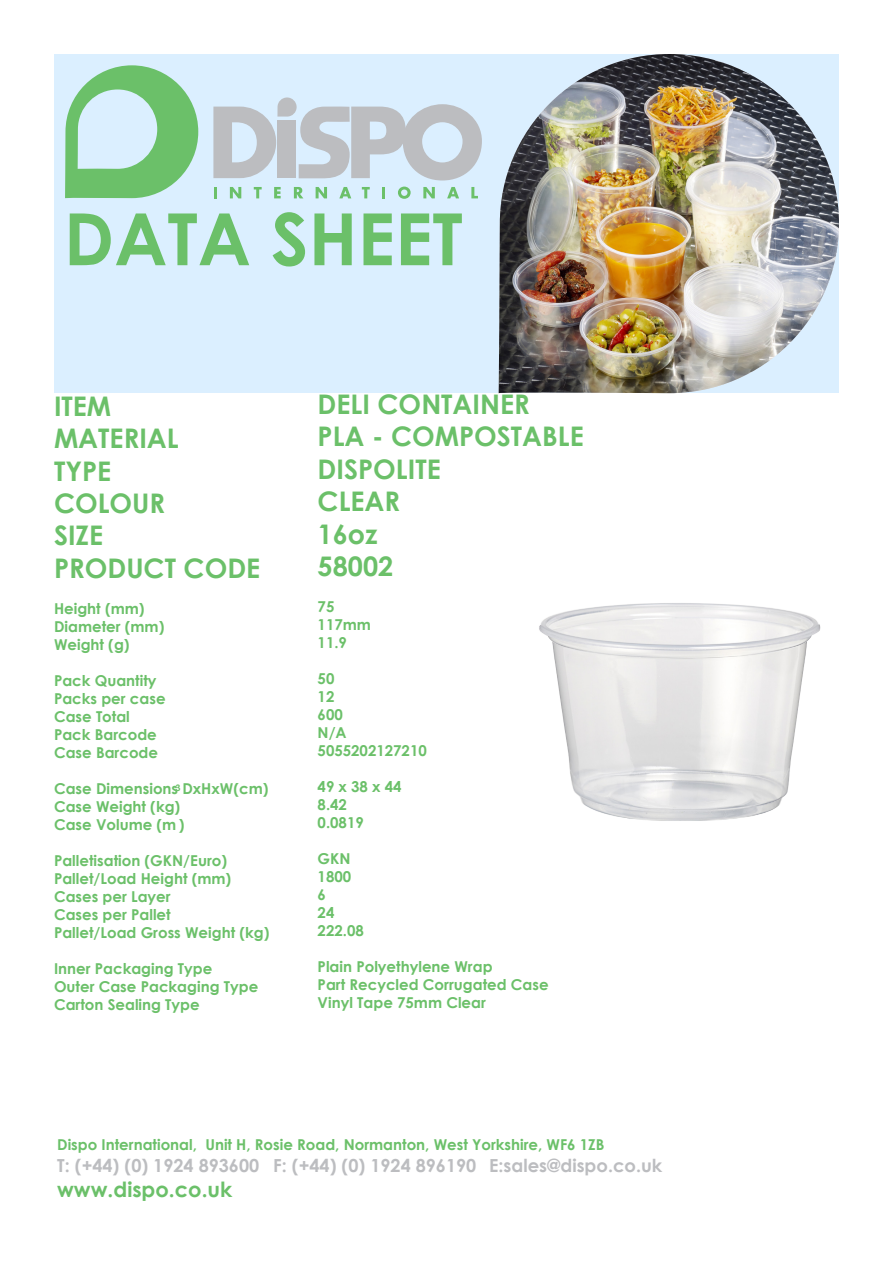
<style>
.page{position:relative;width:893px;height:1263px;background:#fff}
.page>*{position:absolute;margin:0;border:0;box-sizing:border-box;transform-origin:0 0}
.t1{font:700 72px "Century Gothic";color:#6bc069}
.t2{font:700 27px "Century Gothic";color:#6bc069}
.t3{font:700 21px "Century Gothic";color:#6bc069}
.t4{font:700 18px "Century Gothic";color:#bcbdc0}
.t5{font:700 15px/18px "Century Gothic";color:#6bc069}
.t6{font:700 9px "Century Gothic";color:#6bc069}
</style>
<div class="page">
<div style="left:54px;top:54px;width:785px;height:339px;background:#dbefff"></div>
<img style="left:499px;top:54px;width:340px;height:339px">
<svg style="left:214px;top:187px;width:3px;height:11px"></svg>
<svg style="left:230px;top:187px;width:11px;height:11px"></svg>
<svg style="left:254px;top:187px;width:8px;height:11px"></svg>
<svg style="left:274px;top:187px;width:7px;height:11px"></svg>
<svg style="left:294px;top:187px;width:9px;height:11px"></svg>
<svg style="left:316px;top:187px;width:11px;height:11px"></svg>
<svg style="left:339px;top:187px;width:12px;height:11px"></svg>
<svg style="left:362px;top:187px;width:8px;height:11px"></svg>
<svg style="left:382px;top:187px;width:3px;height:11px"></svg>
<svg style="left:398px;top:187px;width:13px;height:12px"></svg>
<svg style="left:423px;top:187px;width:12px;height:11px"></svg>
<svg style="left:447px;top:187px;width:12px;height:11px"></svg>
<svg style="left:471px;top:187px;width:7px;height:11px"></svg>
<svg style="left:65px;top:65px;width:133px;height:134px"></svg>
<svg style="left:213px;top:97px;width:269px;height:83px"></svg>
<img style="left:539px;top:603px;width:282px;height:218px">
<p class="t1" style="left:64px;top:184px;width:400px">DATA SHEET</p>
<p class="t2" style="left:54px;top:385px;width:59px">ITEM</p>
<p class="t2" style="left:54px;top:418px;width:126px">MATERIAL</p>
<p class="t2" style="left:54px;top:450px;width:59px">TYPE</p>
<p class="t2" style="left:54px;top:483px;width:113px">COLOUR</p>
<p class="t2" style="left:54px;top:515px;width:51px">SIZE</p>
<p class="t2" style="left:54px;top:547px;width:208px">PRODUCT CODE</p>
<p class="t5" style="left:54px;top:599px;width:92px">Height (mm)</p>
<p class="t5" style="left:54px;top:617px;width:112px">Diameter (mm)</p>
<p class="t5" style="left:54px;top:635px;width:77px">Weight (g)</p>
<p class="t5" style="left:54px;top:671px;width:104px">Pack Quantity</p>
<p class="t5" style="left:54px;top:689px;width:113px">Packs per case</p>
<p class="t5" style="left:54px;top:707px;width:77px">Case Total</p>
<p class="t5" style="left:54px;top:725px;width:104px">Pack Barcode</p>
<p class="t5" style="left:54px;top:743px;width:106px">Case Barcode</p>
<p class="t5" style="left:54px;top:779px;width:216px">Case Dimensions DxHxW(cm)</p>
<p class="t5" style="left:54px;top:797px;width:128px">Case Weight (kg)</p>
<p class="t5" style="left:54px;top:815px;width:132px">Case Volume (m )</p>
<p class="t5" style="left:54px;top:851px;width:175px">Palletisation (GKN/Euro)</p>
<p class="t5" style="left:54px;top:869px;width:179px">Pallet/Load Height (mm)</p>
<p class="t5" style="left:54px;top:887px;width:118px">Cases per Layer</p>
<p class="t5" style="left:54px;top:905px;width:118px">Cases per Pallet</p>
<p class="t5" style="left:54px;top:923px;width:217px">Pallet/Load Gross Weight (kg)</p>
<p class="t5" style="left:54px;top:959px;width:206px">Inner Packaging Type<br>Outer Case Packaging Type</p>
<p class="t5" style="left:54px;top:995px;width:147px">Carton Sealing Type</p>
<p class="t6" style="left:175px;top:781px;width:7px">3</p>
<p class="t2" style="left:318px;top:384px;width:214px">DELI CONTAINER</p>
<p class="t2" style="left:318px;top:416px;width:268px">PLA - COMPOSTABLE</p>
<p class="t2" style="left:318px;top:448px;width:125px">DISPOLITE</p>
<p class="t2" style="left:318px;top:481px;width:84px">CLEAR</p>
<p class="t2" style="left:318px;top:513px;width:61px">16oz</p>
<p class="t2" style="left:318px;top:546px;width:77px">58002</p>
<p class="t5" style="left:318px;top:597px;width:18px">75</p>
<p class="t5" style="left:318px;top:615px;width:55px">117mm</p>
<p class="t5" style="left:318px;top:633px;width:31px">11.9</p>
<p class="t5" style="left:318px;top:669px;width:18px">50</p>
<p class="t5" style="left:318px;top:687px;width:18px">12</p>
<p class="t5" style="left:318px;top:705px;width:27px">600</p>
<p class="t5" style="left:318px;top:723px;width:31px">N/A</p>
<p class="t5" style="left:318px;top:741px;width:111px">5055202127210</p>
<p class="t5" style="left:318px;top:777px;width:85px">49 x 38 x 44</p>
<p class="t5" style="left:318px;top:795px;width:31px">8.42</p>
<p class="t5" style="left:318px;top:813px;width:48px">0.0819</p>
<p class="t5" style="left:318px;top:849px;width:35px">GKN</p>
<p class="t5" style="left:318px;top:867px;width:35px">1800</p>
<p class="t5" style="left:318px;top:885px;width:10px">6</p>
<p class="t5" style="left:318px;top:903px;width:18px">24</p>
<p class="t5" style="left:318px;top:921px;width:48px">222.08</p>
<p class="t5" style="left:318px;top:957px;width:176px">Plain Polyethylene Wrap</p>
<p class="t5" style="left:318px;top:975px;width:232px">Part Recycled Corrugated Case</p>
<p class="t5" style="left:318px;top:993px;width:170px">Vinyl Tape 75mm Clear</p>
<p class="t5" style="left:57px;top:1135px;width:549px">Dispo International, Unit H, Rosie Road, Normanton, West Yorkshire, WF6 1ZB</p>
<p class="t4" style="left:57px;top:1151px;width:607px">T: (+44) (0) 1924 893600 F: (+44) (0) 1924 896190 E:sales@dispo.co.uk</p>
<p class="t3" style="left:57px;top:1173px;width:177px">www.dispo.co.uk</p>
</div>
